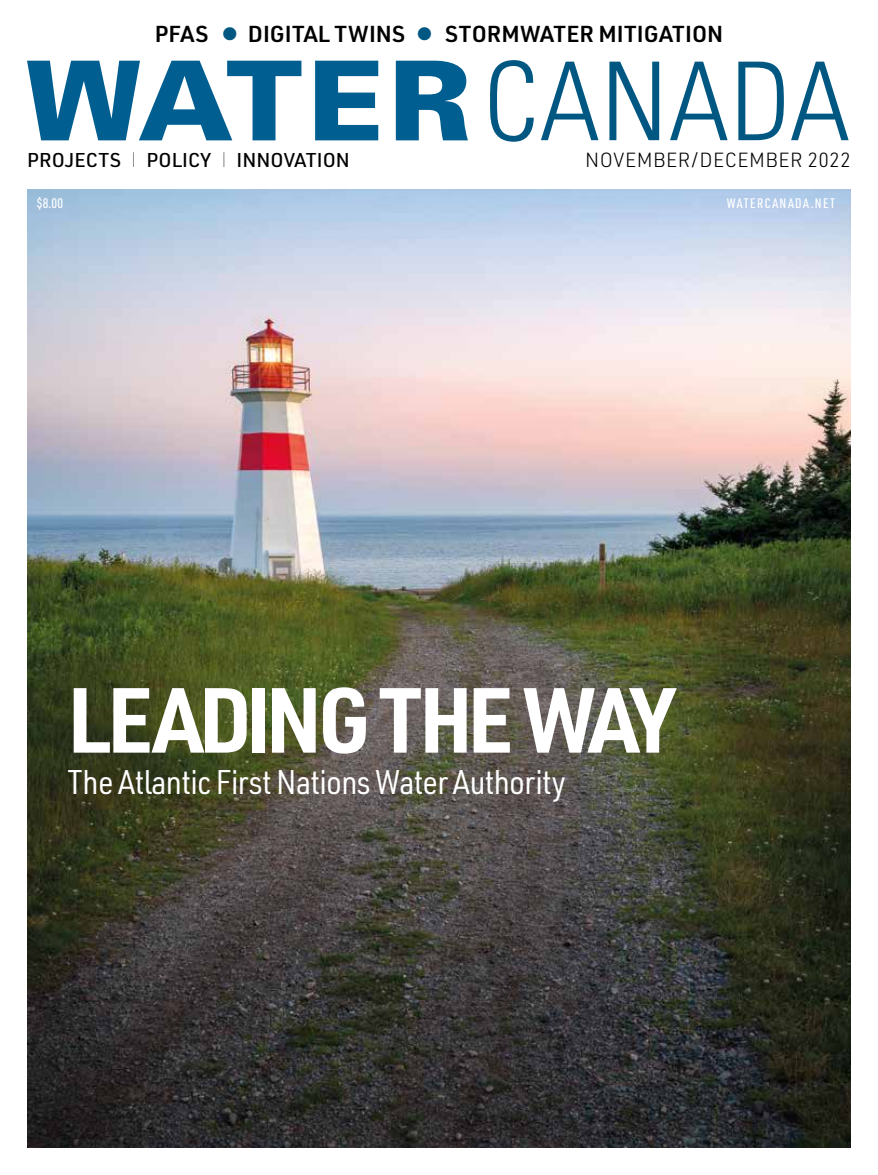
<style>
.page{position:relative;width:878px;height:1175px;background:#fff}
.page>*{position:absolute;margin:0;border:0;box-sizing:border-box;transform-origin:0 0}
.t1{font:700 90.3px "URWDIN Semi Cond";letter-spacing:-.05em;color:#fff}
.t2{font:33.3px "URWDIN Semi Cond";letter-spacing:-.02em;color:#fff}
.t3{font:600 22.5px "URWDIN";color:#000}
.t4{font:500 19.5px "URWDIN";color:#000}
.t5{font:300 19.5px "URWDIN";letter-spacing:.02em;color:#000}
.t6{font:500 13.5px "URWDIN Cond";letter-spacing:.1em;color:#fff}
.s1{color:#005781}
.s2{font-family:"Avenir Next Condensed";font-weight:200}
</style>
<div class="page">
<img style="left:27px;top:189px;width:823px;height:959px">
<svg style="left:490px;top:60px;width:358px;height:82px"></svg>
<svg style="left:27px;top:61px;width:441px;height:79px"></svg>
<p class="t3" style="left:155px;top:19px;width:570px">PFAS <span class="s1">●</span> DIGITAL TWINS <span class="s1">●</span> STORMWATER MITIGATION</p>
<p class="t4" style="left:27px;top:147px;width:324px">PROJECTS <span class="s2">l</span> POLICY <span class="s2">l</span> INNOVATION</p>
<p class="t5" style="left:585px;top:147px;width:267px">NOVEMBER/DECEMBER 2022</p>
<p class="t6" style="left:37px;top:194px;width:28px">$8.00</p>
<p class="t6" style="left:726px;top:194px;width:110px">WATERCANADA.NET</p>
<h1 class="t1" style="left:68px;top:658px;width:608px">LEADING THE WAY</h1>
<h2 class="t2" style="left:68px;top:760px;width:500px">The Atlantic First Nations Water Authority</h2>
</div>
